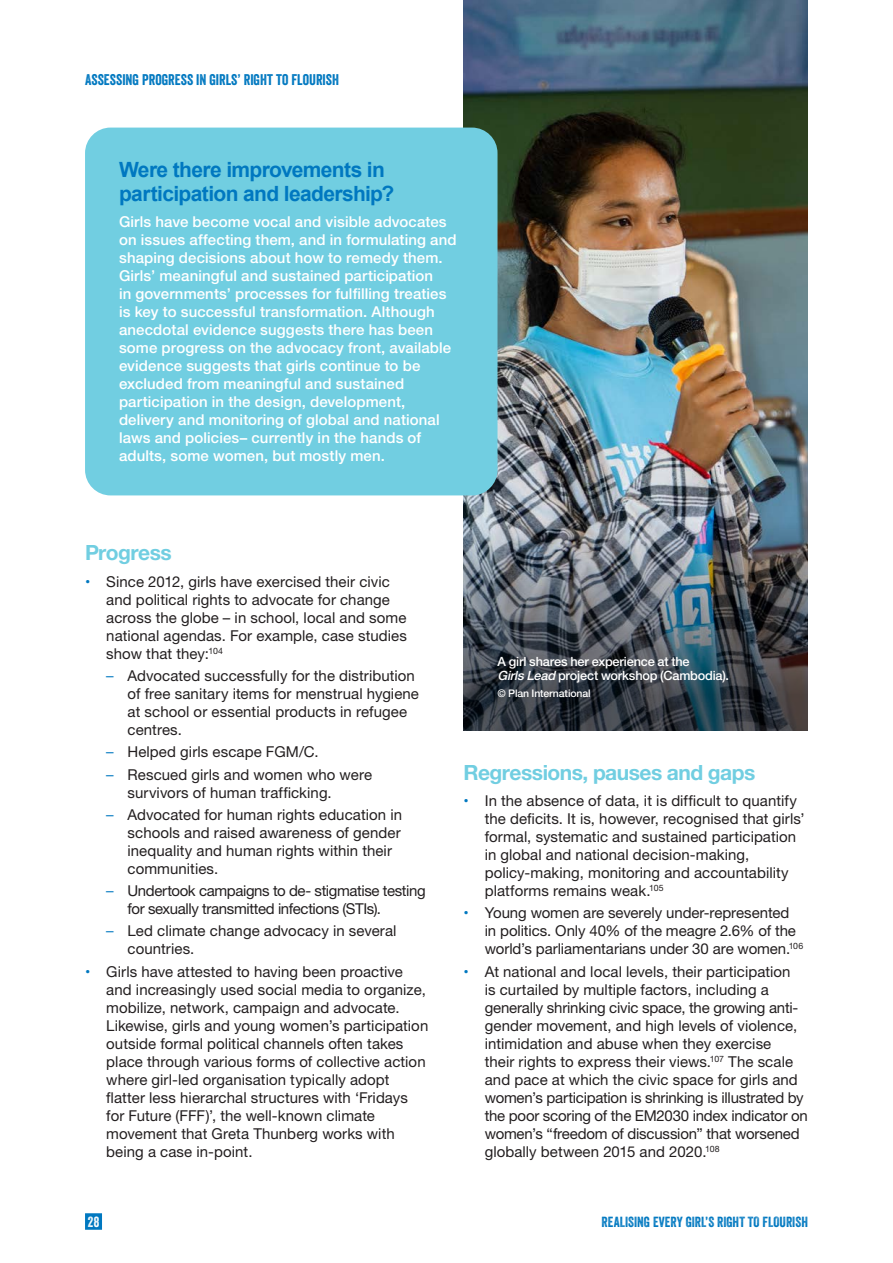
<style>
.page{position:relative;width:893px;height:1263px;background:#fff}
.page>*{position:absolute;margin:0;border:0;box-sizing:border-box;transform-origin:0 0}
.heading_4_-_subsubko{font:700 21px/24px "Arial";letter-spacing:-.03em;color:#0078c0}
.heading_4_-_subsubko-2{font:700 21px "Helvetica Neue LT Std";letter-spacing:-.025em;color:#71cee1}
.t1{font:15px/18px "Helvetica Neue LT Std";letter-spacing:.005em;color:#231f20}
.body{font:500 15px/18px "Helvetica Neue LT Std";letter-spacing:.005em;color:#fff}
.t2{font:15px/18px "Helvetica Neue LT Std";letter-spacing:-.025em;color:#231f20}
.t3{font:15px "Veneer";color:#0078c0}
.t4{font:14.25px "Veneer";color:#0078c0}
.t5{font:14.25px "Veneer";color:#fff}
.PHOTO{font:500 12.75px/14.2px "Helvetica Neue LT Std";letter-spacing:-.015em;color:#fff}
.copyright{font:500 10.5px "Helvetica Neue LT Std";letter-spacing:-.01em;color:#fff}
.s1{font-family:"Helvetica";color:#0078c0}
.s2{font-stretch:condensed;color:#0078c0}
.s3{font-style:italic}
</style>
<div class="page">
<div style="left:85px;top:1213px;width:17px;height:17px;background:#0078c0"></div>
<img style="left:463px;top:0;width:345px;height:487px">
<div style="left:85px;top:128px;width:412px;height:367px;background:#71cee1;border-radius:26px"></div>
<img style="left:463px;top:487px;width:345px;height:244px">
<p class="t3" style="left:85px;top:71px;width:255px">ASSESSING PROGRESS IN GIRLS’ RIGHT TO FLOURISH</p>
<p class="heading_4_-_subsubko" style="left:119px;top:158px;width:277px">Were there improvements in participation and leadership?</p>
<p class="body" style="left:119px;top:213px;width:339px">Girls have become vocal and visible advocates on issues affecting them, and in formulating and shaping decisions about how to remedy them.<br>Girls’ meaningful and sustained participation<br>in governments’ processes for fulfilling treaties is key to successful transformation. Although anecdotal evidence suggests there has been some progress on the advocacy front, available evidence suggests that girls continue to be excluded from meaningful and sustained participation in the design, development, delivery and monitoring of global and national laws and policies– currently in the hands of adults, some women, but mostly men.</p>
<p class="heading_4_-_subsubko-2" style="left:85px;top:540px;width:88px">Progress</p>
<p class="t1" style="left:106px;top:572px;width:302px;text-indent:-21px"><span class="s1">•</span> Since 2012, girls have exercised their civic and political rights to advocate for change across the globe – in school, local and some national agendas. For example, case studies show that they:<sup>104</sup></p>
<p class="t1" style="left:128px;top:666px;width:293px;text-indent:-21px"><span class="s2">–</span> Advocated successfully for the distribution of free sanitary items for menstrual hygiene at school or essential products in refugee centres.</p>
<p class="t1" style="left:106px;top:743px;width:214px"><span class="s2">–</span> Helped girls escape FGM/C.</p>
<p class="t1" style="left:128px;top:765px;width:246px;text-indent:-21px"><span class="s2">–</span> Rescued girls and women who were survivors of human trafficking.</p>
<p class="t1" style="left:128px;top:805px;width:276px;text-indent:-21px"><span class="s2">–</span> Advocated for human rights education in schools and raised awareness of gender inequality and human rights within their communities.</p>
<p class="t2" style="left:128px;top:881px;width:300px;text-indent:-21px"><span class="s2">–</span> Undertook campaigns to de- stigmatise testing for sexually transmitted infections (STIs).</p>
<p class="t1" style="left:128px;top:922px;width:271px;text-indent:-21px"><span class="s2">–</span> Led climate change advocacy in several countries.</p>
<p class="t1" style="left:106px;top:962px;width:324px;text-indent:-21px"><span class="s1">•</span> Girls have attested to having been proactive and increasingly used social media to organize, mobilize, network, campaign and advocate.<br>Likewise, girls and young women’s participation outside formal political channels often takes place through various forms of collective action where girl-led organisation typically adopt flatter less hierarchal structures with ‘Fridays for Future (FFF)’, the well-known climate movement that Greta Thunberg works with being a case in-point.</p>
<p class="PHOTO" style="left:497px;top:654px;width:233px">A girl shares her experience at the<br><span class="s3">GirlsLead</span> project workshop (Cambodia).</p>
<p class="copyright" style="left:497px;top:687px;width:95px">© Plan International</p>
<p class="heading_4_-_subsubko-2" style="left:463px;top:759px;width:293px">Regressions, pauses and gaps</p>
<p class="t1" style="left:485px;top:791px;width:322px;text-indent:-21px"><span class="s1">•</span> In the absence of data, it is difficult to quantify the deficits. It is, however, recognised that girls’ formal, systematic and sustained participation in global and national decision-making, policy-making, monitoring and accountability platforms remains weak.<sup>105</sup></p>
<p class="t1" style="left:485px;top:904px;width:320px;text-indent:-21px"><span class="s1">•</span> Young women are severely under-represented in politics. Only 40% of the meagre 2.6% of the world’s parliamentarians under 30 are women.<sup>106</sup></p>
<p class="t1" style="left:485px;top:962px;width:325px;text-indent:-21px"><span class="s1">•</span> At national and local levels, their participation<br>is curtailed by multiple factors, including a generally shrinking civic space, the growing anti&shy;gender movement, and high levels of violence, intimidation and abuse when they exercise<br>their rights to express their views.<sup>107</sup> The scale and pace at which the civic space for girls and women’s participation is shrinking is illustrated by the poor scoring of the EM2030 index indicator on women’s “freedom of discussion” that worsened globally between 2015 and 2020.<sup>108</sup></p>
<p class="t5" style="left:88px;top:1213px;width:13px">28</p>
<p class="t4" style="left:602px;top:1213px;width:208px">REALISING EVERY GIRL’S RIGHT TO FLOURISH</p>
</div>
